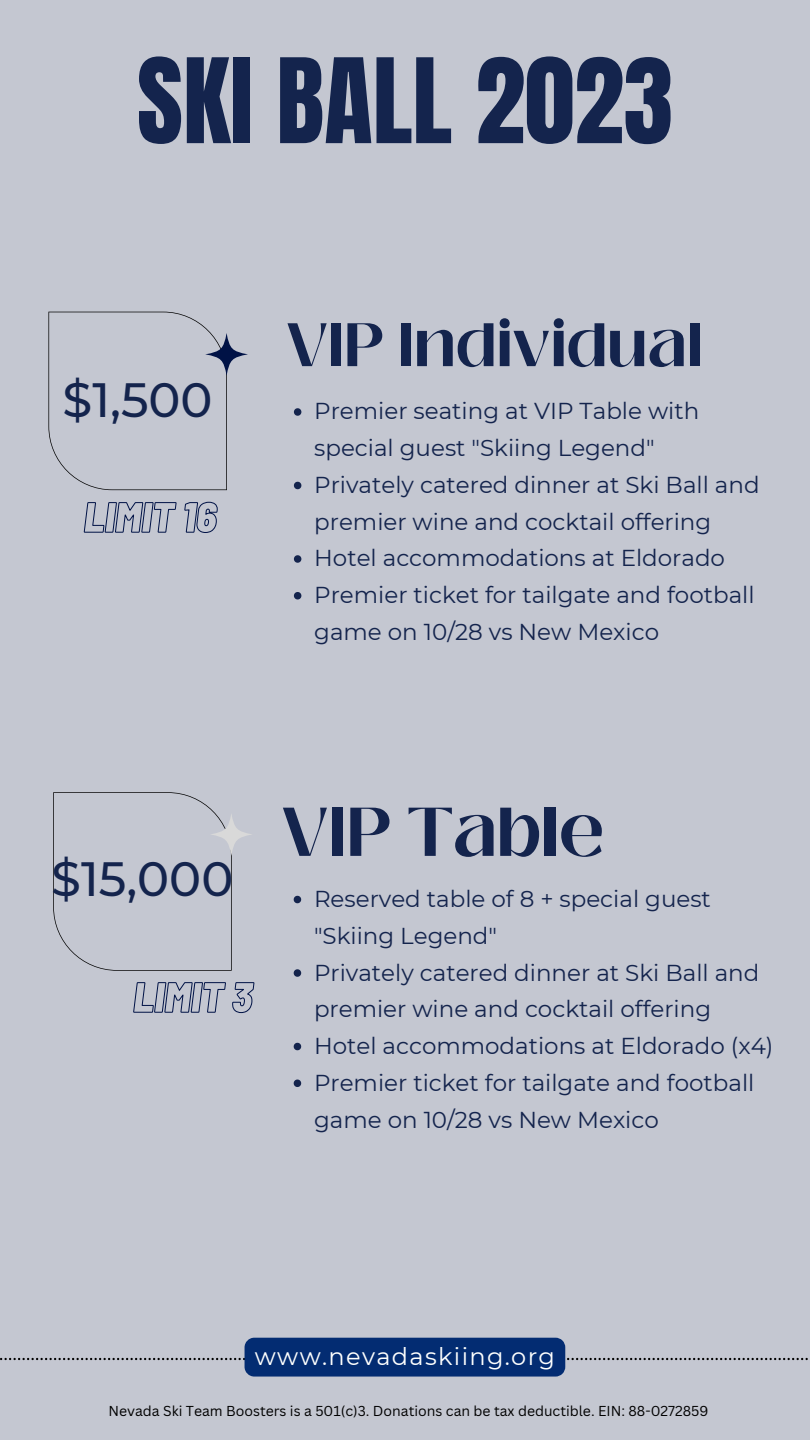
<style>
.page{position:relative;width:810px;height:1440px;background:#c4c7d1}
.page>*{position:absolute;margin:0;border:0;box-sizing:border-box;transform-origin:0 0}
.t1{font:100px "Anton";color:#14244d}
.t2{font:700 68.7px "Black Mango";color:#14244d}
.t3{font:700 61.1px "Black Mango";color:#14244d}
.t4{font:500 48px "Montserrat";color:#14244d}
.t5{font:24px "Montserrat";letter-spacing:.055em;color:#fefffe}
.t6{font:23px/36.8px "Montserrat";color:#14244d}
.t7{font:14px "Canva Sans";color:#000}
</style>
<div class="page">
<svg style="left:48px;top:312px;width:179px;height:178px"></svg>
<svg style="left:53px;top:792px;width:179px;height:179px"></svg>
<svg style="left:294px;top:408px;width:7px;height:8px"></svg>
<svg style="left:294px;top:482px;width:7px;height:7px"></svg>
<svg style="left:294px;top:555px;width:7px;height:8px"></svg>
<svg style="left:294px;top:592px;width:7px;height:7px"></svg>
<svg style="left:0;top:1338px;width:808px;height:39px"></svg>
<svg style="left:210px;top:813px;width:43px;height:43px"></svg>
<svg style="left:205px;top:333px;width:43px;height:43px"></svg>
<svg style="left:294px;top:896px;width:7px;height:7px"></svg>
<svg style="left:294px;top:969px;width:7px;height:8px"></svg>
<svg style="left:294px;top:1043px;width:7px;height:7px"></svg>
<svg style="left:294px;top:1080px;width:7px;height:7px"></svg>
<svg style="left:133px;top:982px;width:122px;height:32px"></svg>
<svg style="left:84px;top:501px;width:134px;height:32px"></svg>
<p class="t1" style="left:137px;top:29px;width:538px">SKI BALL 2023</p>
<p class="t4" style="left:63px;top:370px;width:152px">$1,500</p>
<p class="t3" style="left:286px;top:299px;width:419px">VIP Individual</p>
<p class="t6" style="left:314px;top:393px;width:387px">Premier seating at VIP Table with special guest "Skiing Legend"</p>
<p class="t6" style="left:314px;top:466px;width:447px">Privately catered dinner at Ski Ball and premier wine and cocktail offering</p>
<p class="t6" style="left:314px;top:540px;width:412px">Hotel accommodations at Eldorado</p>
<p class="t6" style="left:314px;top:577px;width:442px">Premier ticket for tailgate and football game on 10/28 vs New Mexico</p>
<p class="t4" style="left:51px;top:850px;width:184px">$15,000</p>
<p class="t2" style="left:281px;top:780px;width:325px">VIP Table</p>
<p class="t6" style="left:314px;top:880px;width:398px">Reserved table of 8 + special guest "Skiing Legend"</p>
<p class="t6" style="left:314px;top:954px;width:447px">Privately catered dinner at Ski Ball and premier wine and cocktail offering</p>
<p class="t6" style="left:314px;top:1027px;width:461px">Hotel accommodations at Eldorado (x4)</p>
<p class="t6" style="left:314px;top:1064px;width:442px">Premier ticket for tailgate and football game on 10/28 vs New Mexico</p>
<p class="t5" style="left:255px;top:1342px;width:302px">www.nevadaskiing.org</p>
<p class="t7" style="left:108px;top:1401px;width:602px">Nevada Ski Team Boosters is a 501(c)3. Donations can be tax deductible. EIN: 88-0272859</p>
</div>
